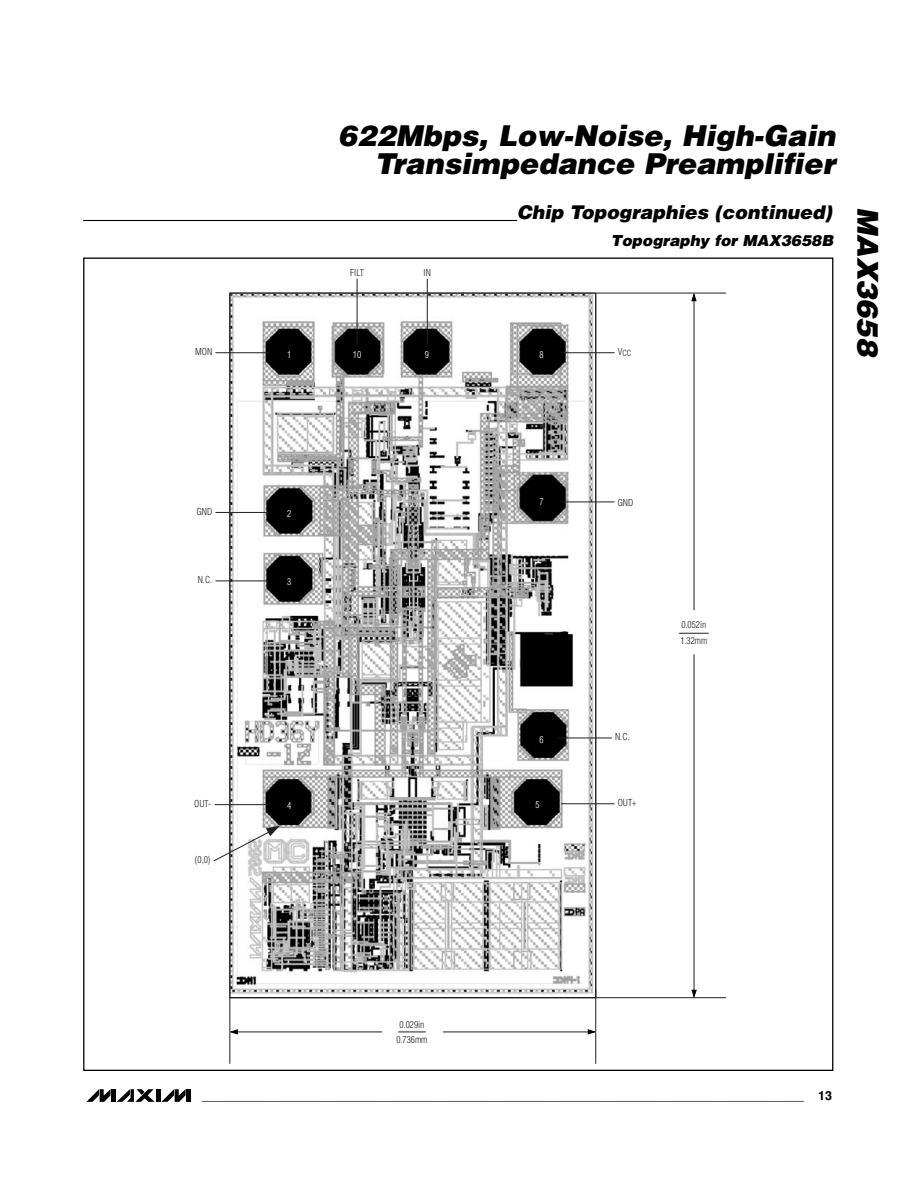
<style>
.page{position:relative;width:918px;height:1188px;background:#fff}
.page>*{position:absolute;margin:0;border:0;box-sizing:border-box;transform-origin:0 0}
.t1{font:italic 900 28.8px/28.8px "Helvetica";color:#000;text-align:right}
.t2{font:italic 900 18.9px "Helvetica";color:#000}
.t3{font:italic 900 15.3px "Helvetica";color:#000}
.t4{font:700 12.6px "Helvetica";color:#000}
.t5{font:300 condensed 9.3px/16.4px "Helvetica";color:#231f20}
.t6{font:300 condensed 9.3px "Helvetica";color:#fff}
.t7{font:300 condensed 8.25px "Helvetica";color:#231f20}
.s1{font-size:9.3px}
</style>
<div class="page">
<svg style="left:117px;top:1089px;width:38px;height:13px"></svg>
<svg style="left:86px;top:1089px;width:25px;height:13px"></svg>
<hr style="left:111px;top:1089px;width:4px;height:13px;background:#000">
<hr style="left:156px;top:1089px;width:4px;height:13px;background:#000">
<svg style="left:161px;top:1089px;width:25px;height:13px"></svg>
<hr style="left:186px;top:1089px;width:4px;height:13px;background:#000">
<img style="left:231px;top:294px;width:363px;height:537px">
<hr style="left:562px;top:352px;width:52px;height:1px;background:#231f20">
<hr style="left:562px;top:502px;width:52px;height:1px;background:#231f20">
<hr style="left:559px;top:738px;width:53px;height:1px;background:#231f20">
<hr style="left:562px;top:803px;width:52px;height:1px;background:#231f20">
<hr style="left:216px;top:581px;width:52px;height:1px;background:#231f20">
<hr style="left:215px;top:804px;width:53px;height:1px;background:#231f20">
<hr style="left:216px;top:512px;width:52px;height:1px;background:#231f20">
<hr style="left:216px;top:352px;width:52px;height:1px;background:#231f20">
<hr style="left:427px;top:279px;width:1px;height:65px;background:#231f20">
<hr style="left:357px;top:279px;width:1px;height:65px;background:#231f20">
<hr style="left:597px;top:293px;width:129px;height:1px;background:#231f20">
<hr style="left:596px;top:997px;width:130px;height:1px;background:#231f20">
<svg style="left:679px;top:633px;width:29px;height:1px"></svg>
<hr style="left:694px;top:655px;width:1px;height:340px;background:#231f20">
<hr style="left:694px;top:296px;width:1px;height:314px;background:#231f20">
<hr style="left:230px;top:998px;width:1px;height:66px;background:#231f20">
<hr style="left:595px;top:990px;width:1px;height:74px;background:#231f20">
<svg style="left:213px;top:831px;width:381px;height:202px"></svg>
<svg style="left:266px;top:826px;width:14px;height:10px"></svg>
<svg style="left:230px;top:1029px;width:8px;height:6px"></svg>
<svg style="left:588px;top:1029px;width:7px;height:6px"></svg>
<svg style="left:691px;top:990px;width:6px;height:7px"></svg>
<svg style="left:691px;top:294px;width:6px;height:7px"></svg>
<hr style="left:83px;top:220px;width:434px;height:1px;background:#000">
<h1 class="t1" style="left:338px;top:123px;width:504px">622Mbps, Low-Noise, High-Gain<br>Transimpedance Preamplifier</h1>
<p class="t5" style="left:195px;top:344px;width:19px">MON</p>
<p class="t6" style="left:287px;top:351px;width:6px">1</p>
<p class="t5" style="left:350px;top:265px;width:15px">FILT</p>
<p class="t5" style="left:424px;top:265px;width:9px">IN</p>
<h2 class="t2" style="left:517px;top:205px;width:320px">Chip Topographies (continued)</h2>
<p class="t3" style="left:611px;top:235px;width:227px">Topography for MAX3658B</p>
<p class="t6" style="left:353px;top:351px;width:10px">10</p>
<p class="t6" style="left:425px;top:351px;width:6px">9</p>
<p class="t6" style="left:540px;top:351px;width:6px">8</p>
<p class="t7" style="left:618px;top:350px;width:15px"><span class="s1">V</span>CC</p>
<h1 class="t1" style="left:880px;top:207px;width:150px;rotate:90deg">MAX3658</h1>
<p class="t5" style="left:197px;top:504px;width:17px">GND</p>
<p class="t6" style="left:287px;top:510px;width:6px">2</p>
<p class="t6" style="left:540px;top:498px;width:6px">7</p>
<p class="t5" style="left:618px;top:495px;width:17px">GND</p>
<p class="t5" style="left:198px;top:572px;width:16px">N.C.</p>
<p class="t6" style="left:287px;top:578px;width:6px">3</p>
<p class="t5" style="left:680px;top:617px;width:29px">0.052in<br>1.32mm</p>
<p class="t6" style="left:540px;top:736px;width:6px">6</p>
<p class="t5" style="left:615px;top:730px;width:16px">N.C.</p>
<p class="t5" style="left:194px;top:796px;width:19px">OUT-</p>
<p class="t6" style="left:287px;top:802px;width:6px">4</p>
<p class="t6" style="left:536px;top:801px;width:6px">5</p>
<p class="t5" style="left:618px;top:795px;width:20px">OUT+</p>
<p class="t5" style="left:195px;top:852px;width:17px">(0,0)</p>
<p class="t5" style="left:396px;top:1017px;width:33px;line-height:15.1px;text-align:center">0.029in<br>0.736mm</p>
<p class="t4" style="left:202px;top:1091px;width:632px">______________________________________________________________________________________ 13</p>
</div>
